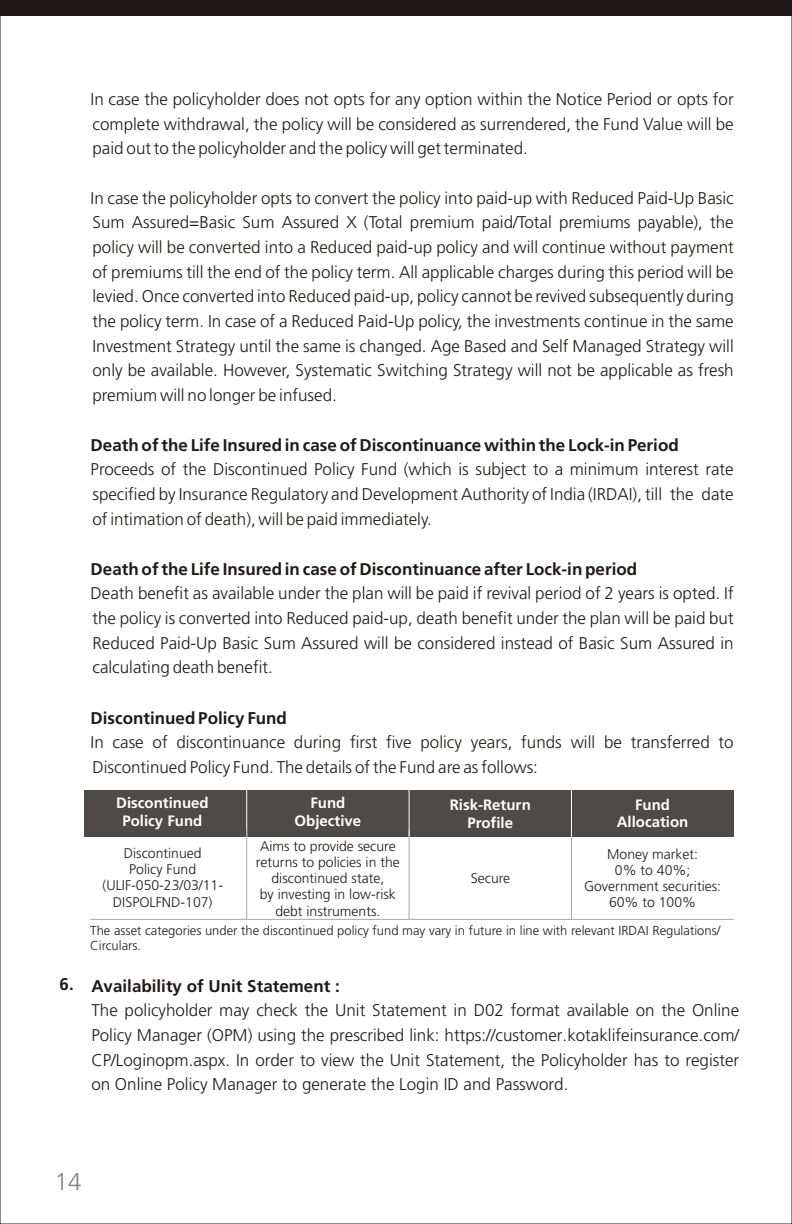
<style>
.page{position:relative;width:792px;height:1224px;background:#fff}
.page>*{position:absolute;margin:0;border:0;box-sizing:border-box;transform-origin:0 0}
.t1{font:300 24px "Frutiger";color:#828282}
.t2{font:300 17px/24.6px "Frutiger";color:#1f1a17;text-align:justify}
.t3{font:700 17px "Frutiger";color:#1f1a17}
.t4{font:700 15px/17.8px "Frutiger";color:#fff;text-align:center}
.t5{font:300 14px/16.2px "Frutiger";color:#1f1a17;text-align:center}
.t6{font:300 13px/15px "Frutiger";color:#1f1a17}
</style>
<div class="page">
<div style="left:0;top:0;width:792px;height:15px;background:#1f1a17"></div>
<hr style="left:90px;top:919px;width:644px;height:1px;background:#aba8a8">
<div style="left:84px;top:790px;width:650px;height:47px;background:#4d4a47"></div>
<hr style="left:246px;top:790px;width:1px;height:47px;background:#fff">
<hr style="left:246px;top:829px;width:1px;height:90px;background:#aba8a8">
<hr style="left:409px;top:829px;width:1px;height:90px;background:#aba8a8">
<hr style="left:571px;top:829px;width:1px;height:90px;background:#aba8a8">
<hr style="left:571px;top:790px;width:1px;height:47px;background:#fff">
<hr style="left:409px;top:790px;width:1px;height:47px;background:#fff">
<p class="t2" style="left:91px;top:87px;width:645px">In case the policyholder does not opts for any option within the Notice Period or opts for complete withdrawal, the policy will be considered as surrendered, the Fund Value will be paid out to the policyholder and the policy will get terminated.</p>
<p class="t2" style="left:91px;top:186px;width:645px">In case the policyholder opts to convert the policy into paid-up with Reduced Paid-Up Basic Sum Assured=Basic Sum Assured X (Total premium paid/Total premiums payable), the policy will be converted into a Reduced paid-up policy and will continue without payment of premiums till the end of the policy term. All applicable charges during this period will be levied. Once converted into Reduced paid-up, policy cannot be revived subsequently during the policy term. In case of a Reduced Paid-Up policy, the investments continue in the same Investment Strategy until the same is changed. Age Based and Self Managed Strategy will only be available. However, Systematic Switching Strategy will not be applicable as fresh premium will no longer be infused.</p>
<p class="t3" style="left:91px;top:438px;width:590px">Death of the Life Insured in case of Discontinuance within the Lock-in Period</p>
<p class="t2" style="left:91px;top:458px;width:645px">Proceeds of the Discontinued Policy Fund (which is subject to a minimum interest rate specified by Insurance Regulatory and Development Authority of India (IRDAI), till the date of intimation of death), will be paid immediately.</p>
<p class="t3" style="left:91px;top:562px;width:548px">Death of the Life Insured in case of Discontinuance after Lock-in period</p>
<p class="t2" style="left:91px;top:581px;width:645px">Death benefit as available under the plan will be paid if revival period of 2 years is opted. If the policy is converted into Reduced paid-up, death benefit under the plan will be paid but Reduced Paid-Up Basic Sum Assured will be considered instead of Basic Sum Assured in calculating death benefit.</p>
<p class="t3" style="left:91px;top:711px;width:198px">Discontinued Policy Fund</p>
<p class="t2" style="left:91px;top:730px;width:645px">In case of discontinuance during first five policy years, funds will be transferred to<br>Discontinued Policy Fund. The details of the Fund are as follows:</p>
<p class="t4" style="left:116px;top:796px;width:94px">Discontinued<br>Policy Fund</p>
<p class="t4" style="left:295px;top:795px;width:68px">Fund<br>Objective</p>
<p class="t4" style="left:450px;top:797px;width:83px">Risk-Return<br>Profile</p>
<p class="t4" style="left:617px;top:797px;width:73px">Fund<br>Allocation</p>
<p class="t5" style="left:102px;top:845px;width:122px">Discontinued<br>Policy Fund (ULIF-050-23/03/11-<br>DISPOLFND-107)</p>
<p class="t5" style="left:256px;top:838px;width:145px">Aims to provide secure returns to policies in the discontinued state,<br>by investing in low-risk debt instruments.</p>
<p class="t5" style="left:584px;top:846px;width:139px">Money market:<br>0% to 40%;<br>Government securities:<br>60% to 100%</p>
<p class="t5" style="left:471px;top:870px;width:41px">Secure</p>
<p class="t6" style="left:90px;top:923px;width:632px">The asset categories under the discontinued policy fund may vary in future in line with relevant IRDAI Regulations/<br>Circulars.</p>
<p class="t3" style="left:60px;top:976px;width:282px">6. Availability of Unit Statement :</p>
<p class="t2" style="left:91px;top:998px;width:649px">The policyholder may check the Unit Statement in D02 format available on the Online Policy Manager (OPM) using the prescribed link: https://customer.kotaklifeinsurance.com/ CP/Loginopm.aspx. In order to view the Unit Statement, the Policyholder has to register on Online Policy Manager to generate the Login ID and Password.</p>
<h1 class="t1" style="left:55px;top:1168px;width:28px">14</h1>
</div>
